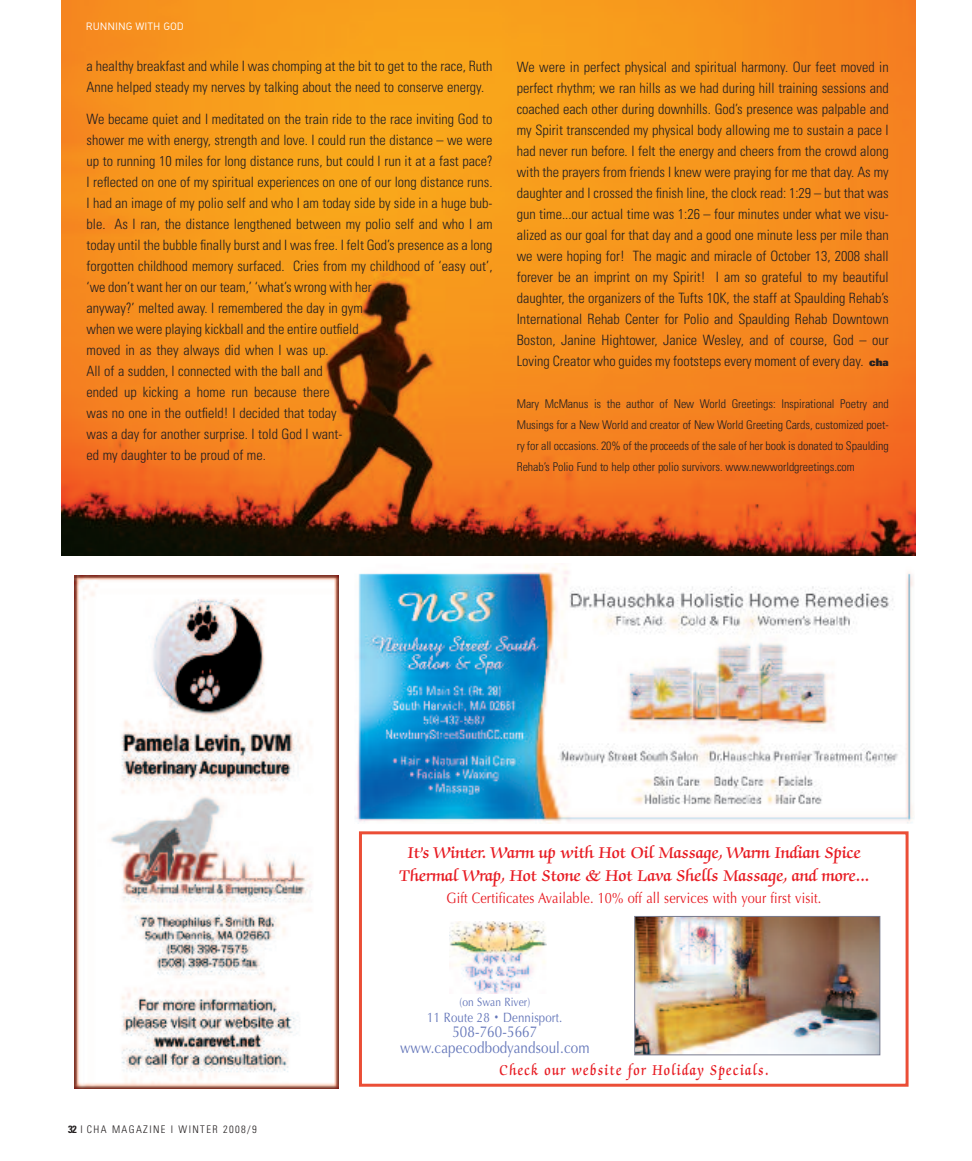
<style>
.page{position:relative;width:972px;height:1161px;background:#fff}
.page>*{position:absolute;margin:0;border:0;box-sizing:border-box;transform-origin:0 0}
.t1{font:600 18px/22.5px "Zapf Chancery";color:#e71b22;text-align:center}
.t2{font:600 16.5px "Zapf Chancery";letter-spacing:.1em;color:#e71b22;scale:.85 1}
.t3{font:15.75px/15.8px "Optima";letter-spacing:.01em;color:#6577ba;text-align:center;scale:.85 1}
.t4{font:15px "Optima";letter-spacing:.01em;color:#e71b22;scale:.85 1}
.t5{font:300 condensed 14.25px/21px "Univers";color:#231f20}
.t6{font:13.5px "Optima";letter-spacing:.01em;color:#6577ba;scale:.85 1}
.t7{font:300 condensed 12px/21px "Univers";letter-spacing:-.005em;color:#231f20;text-align:justify}
.t8{font:12px "Optima";letter-spacing:.01em;color:#6577ba;scale:.85 1}
.t9{font:300 condensed 10.5px "Univers";letter-spacing:.135em;color:#231f20}
.t10{font:10.5px "DIN Regular Alternate";color:#fff}
.s1{font-weight:900;font-stretch:normal;font-size:10.5px}
.s2{font-size:9px}
.s3{font-weight:700}
</style>
<div class="page">
<img style="left:62px;top:0;width:853px;height:556px">
<img style="left:74px;top:575px;width:265px;height:513px">
<div style="left:359px;top:831px;width:550px;height:256px;border:3px solid #eb4e36"></div>
<img style="left:636px;top:918px;width:242px;height:135px">
<div style="left:634px;top:916px;width:246px;height:139px;border:1px solid #787b8f"></div>
<img style="left:450px;top:921px;width:97px;height:72px">
<img style="left:355px;top:565px;width:559px;height:259px">
<p class="t10" style="left:86px;top:20px;width:100px">RUNNING WITH GOD</p>
<p class="t5" style="left:87px;top:55px;width:408px">a healthy breakfast and while I was chomping at the bit to get to the race, Ruth<br>Anne helped steady my nerves by talking about the need to conserve energy.</p>
<p class="t5" style="left:87px;top:108px;width:408px">We became quiet and I meditated on the train ride to the race inviting God to shower me with energy, strength and love. I could run the distance – we were up to running 10 miles for long distance runs, but could I run it at a fast pace?<br>I reflected on one of my spiritual experiences on one of our long distance runs.<br>I had an image of my polio self and who I am today side by side in a huge bub&shy;ble. As I ran, the distance lengthened between my polio self and who I am today until the bubble finally burst and I was free. I felt God’s presence as a long forgotten childhood memory surfaced. Cries from my childhood of ‘easy out’, ‘we don’t want her on our team,’ ‘what’s wrong with her<br>anyway?’ melted away. I remembered the day in gym<br>when we were playing kickball and the entire outfield<br>moved in as they always did when I was up.<br>All of a sudden, I connected with the ball and<br>ended up kicking a home run because there<br>was no one in the outfield! I decided that today<br>was a day for another surprise. I told God I want-<br>ed my daughter to be proud of me.</p>
<p class="t5" style="left:517px;top:56px;width:374px;text-align:justify">We were in perfect physical and spiritual harmony. Our feet moved in perfect rhythm; we ran hills as we had during hill training sessions and coached each other during downhills. God’s presence was palpable and my Spirit transcended my physical body allowing me to sustain a pace I had never run before. I felt the energy and cheers from the crowd along with the prayers from friends I knew were praying for me that day. As my daughter and I crossed the finish line, the clock read: 1:29 – but that was gun time...our actual time was 1:26 – four minutes under what we visu&shy;alized as our goal for that day and a good one minute less per mile than we were hoping for! The magic and miracle of October 13, 2008 shall forever be an imprint on my Spirit! I am so grateful to my beautiful daughter, the organizers of the Tufts 10K, the staff at Spaulding Rehab’s International Rehab Center for Polio and Spaulding Rehab Downtown Boston, Janine Hightower, Janice Wesley, and of course, God – our Loving Creator who guides my footsteps every moment of every day. <span class="s1">cha</span></p>
<p class="t7" style="left:517px;top:393px;width:374px">Mary McManus is the author of New World Greetings: Inspirational Poetry and Musings for a New World and creator of New World Greeting Cards, customized poet&shy;ry for all occasions. 20% of the proceeds of the sale of her book is donated to Spaulding Rehab’s Polio Fund to help other polio survivors. www.newworldgreetings.com</p>
<p class="t1" style="left:399px;top:843px;width:472px">It’s Winter. Warm up with Hot Oil Massage, Warm Indian Spice<br>Thermal Wrap, Hot Stone &amp; Hot Lava Shells Massage, and more...</p>
<p class="t4" style="left:447px;top:889px;width:442px">Gift Certificates Available. 10% off all services with your first visit.</p>
<p class="t8" style="left:459px;top:995px;width:85px">(on Swan River)</p>
<p class="t6" style="left:427px;top:1009px;width:161px">11 Route 28 <span class="s2">•</span> Dennisport.</p>
<p class="t3" style="left:400px;top:1024px;width:225px">508-760-5667 www.capecodbodyandsoul.com</p>
<p class="t9" style="left:68px;top:1123px;width:190px"><span class="s3">32</span> I CHA MAGAZINE I WINTER 2008/9</p>
<p class="t2" style="left:499px;top:1061px;width:318px">Check our website for Holiday Specials.</p>
</div>
